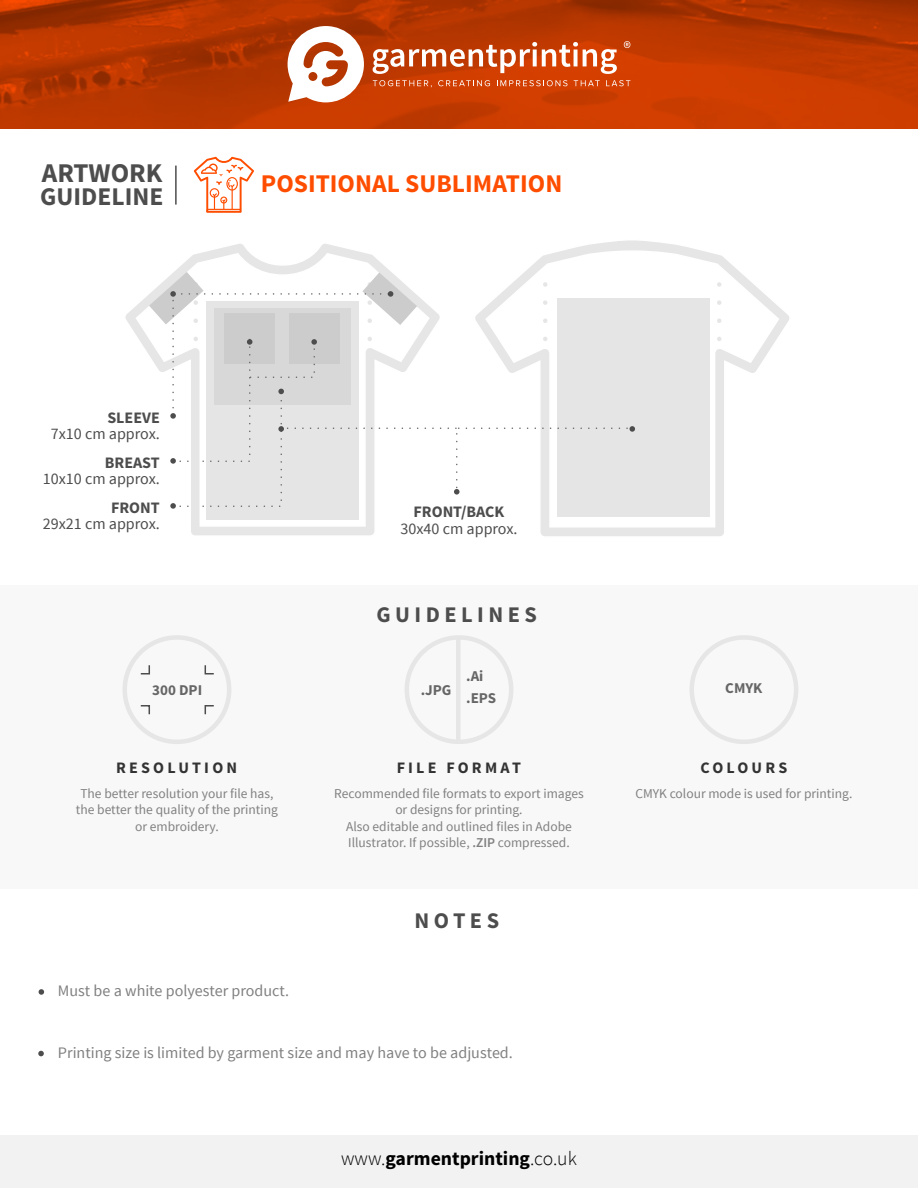
<style>
.page{position:relative;width:918px;height:1188px;background:#fff}
.page>*{position:absolute;margin:0;border:0;box-sizing:border-box;transform-origin:0 0}
.t1{font:700 27.15px "Source Sans Pro";color:#4d4d4d}
.t2{font:700 25.5px "Source Sans Pro";color:#ff4d00}
.t3{font:700 25.5px "Source Sans Pro";color:#4d4d4d}
.t4{font:700 22.35px "Source Sans Pro";letter-spacing:.2em;color:#4d4d4d}
.t5{font:700 19.65px "Source Sans Pro";color:#000}
.t6{font:16.05px "Source Sans Pro";color:#808080}
.t7{font:16.05px "Source Sans Pro";color:#4d4d4d}
.t8{font:700 16.05px "Source Sans Pro";color:#4d4d4d}
.t9{font:700 16.05px "Source Sans Pro";letter-spacing:.2em;color:#333}
.t10{font:700 15px/21.3px "Source Sans Pro";color:#666}
.t11{font:13.5px/16.2px "Source Sans Pro";color:#808080;text-align:center}
.s1{font-weight:600}
.s2{font-weight:300}
</style>
<div class="page">
<svg style="left:194px;top:157px;width:60px;height:56px"></svg>
<svg style="left:0;top:0;width:918px;height:128px;background:#bb3800"></svg>
<svg style="left:288px;top:26px;width:76px;height:76px"></svg>
<svg style="left:373px;top:42px;width:244px;height:32px"></svg>
<svg style="left:373px;top:80px;width:59px;height:7px"></svg>
<svg style="left:438px;top:80px;width:52px;height:6px"></svg>
<svg style="left:497px;top:80px;width:71px;height:6px"></svg>
<svg style="left:574px;top:80px;width:26px;height:6px"></svg>
<svg style="left:606px;top:80px;width:24px;height:6px"></svg>
<svg style="left:624px;top:41px;width:6px;height:7px"></svg>
<hr style="left:175px;top:166px;width:2px;height:39px;background:#4d4d4d">
<div style="left:0;top:585px;width:918px;height:303px;background:#f2f2f2"></div>
<svg style="left:405px;top:636px;width:108px;height:108px"></svg>
<hr style="left:456px;top:638px;width:4px;height:103px;background:#e6e6e6">
<svg style="left:690px;top:636px;width:108px;height:108px"></svg>
<svg style="left:125px;top:244px;width:261px;height:291px"></svg>
<svg style="left:529px;top:240px;width:260px;height:296px"></svg>
<svg style="left:717px;top:268px;width:5px;height:71px"></svg>
<svg style="left:149px;top:268px;width:486px;height:241px"></svg>
<div style="left:123px;top:635px;width:108px;height:109px;border:4px solid #e6e6e6;border-radius:50%"></div>
<svg style="left:204px;top:665px;width:10px;height:10px"></svg>
<svg style="left:140px;top:665px;width:10px;height:10px"></svg>
<svg style="left:140px;top:705px;width:10px;height:10px"></svg>
<svg style="left:204px;top:705px;width:10px;height:10px"></svg>
<svg style="left:38px;top:1051px;width:6px;height:5px"></svg>
<svg style="left:39px;top:989px;width:5px;height:6px"></svg>
<div style="left:0;top:1135px;width:918px;height:53px;background:#f2f2f2"></div>
<h1 class="t1" style="left:42px;top:155px;width:122px">ARTWORK</h1>
<h2 class="t3" style="left:40px;top:180px;width:125px">GUIDELINE</h2>
<h2 class="t2" style="left:261px;top:167px;width:303px">POSITIONAL SUBLIMATION</h2>
<p class="t8" style="left:107px;top:407px;width:54px">SLEEVE</p>
<p class="t7" style="left:51px;top:424px;width:111px">7x10 cm approx.</p>
<p class="t8" style="left:105px;top:452px;width:57px">BREAST</p>
<p class="t7" style="left:43px;top:469px;width:119px">10x10 cm approx.</p>
<p class="t8" style="left:111px;top:497px;width:50px">FRONT</p>
<p class="t7" style="left:43px;top:514px;width:119px">29x21 cm approx.</p>
<p class="t10" style="left:152px;top:680px;width:52px">300 DPI</p>
<p class="t9" style="left:116px;top:757px;width:123px">RESOLUTION</p>
<p class="t11" style="left:76px;top:786px;width:204px">The better resolution your file has, the better the quality of the printing or embroidery.</p>
<p class="t6" style="left:58px;top:981px;width:233px">Must be a white polyester product.</p>
<p class="t8" style="left:413px;top:501px;width:93px">FRONT/BACK</p>
<p class="t7" style="left:400px;top:518px;width:119px">30x40 cm approx.</p>
<h3 class="t4" style="left:376px;top:600px;width:162px">GUIDELINES</h3>
<p class="t10" style="left:421px;top:680px;width:32px">.JPG</p>
<p class="t10" style="left:466px;top:666px;width:31px">.Ai .EPS</p>
<p class="t9" style="left:397px;top:757px;width:126px">FILE FORMAT</p>
<p class="t11" style="left:334px;top:786px;width:251px">Recommended file formats to export images or designs for printing.<br>Also editable and outlined files in Adobe Illustrator. If possible, <span class="s1">.ZIP</span> compressed.</p>
<h3 class="t4" style="left:414px;top:907px;width:86px">NOTES</h3>
<p class="t6" style="left:58px;top:1043px;width:456px">Printing size is limited by garment size and may have to be adjusted.</p>
<h3 class="t5" style="left:341px;top:1146px;width:237px"><span class="s2">www.</span>garmentprinting<span class="s2">.co.uk</span></h3>
<p class="t10" style="left:725px;top:678px;width:39px">CMYK</p>
<p class="t9" style="left:700px;top:757px;width:88px">COLOURS</p>
<p class="t11" style="left:636px;top:786px;width:218px">CMYK colour mode is used for printing.</p>
</div>
